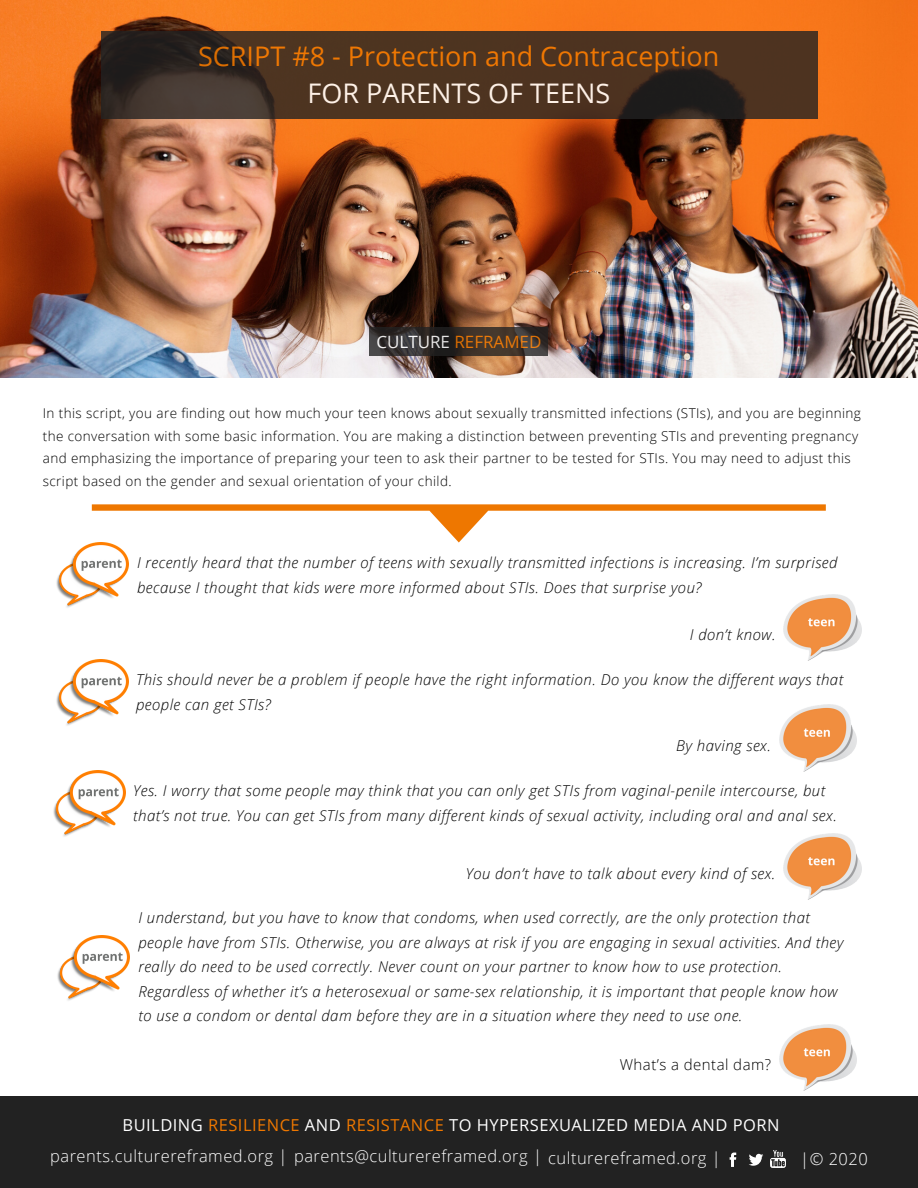
<style>
.page{position:relative;width:918px;height:1188px;background:#fff}
.page>*{position:absolute;margin:0;border:0;box-sizing:border-box;transform-origin:0 0}
.t1{font:27px "Open Sans";color:#e70}
.t2{font:27px "Open Sans";color:#fff}
.t3{font:16.95px "Open Sans";color:#e70}
.t4{font:300 16.5px/31.3px "Open Sans";letter-spacing:.03em;color:#fff}
.t5{font:italic 300 15px/24.5px "Open Sans";letter-spacing:.03em;color:#000}
.t6{font:300 15px "Open Sans";letter-spacing:.03em;color:#000}
.t7{font:300 13.5px/22.8px "Open Sans";letter-spacing:.03em;color:#000}
.s1{color:#fff}
.s2{font-weight:400}
.s3{font-weight:400;color:#e70}
</style>
<div class="page">
<img style="left:0;top:0;width:918px;height:378px">
<svg style="left:101px;top:31px;width:716px;height:88px;background:#443021"></svg>
<svg style="left:370px;top:328px;width:178px;height:28px;background:#37302c"></svg>
<div style="left:0;top:1096px;width:918px;height:92px;background:#222"></div>
<svg style="left:92px;top:504px;width:734px;height:39px"></svg>
<img style="left:784px;top:594px;width:77px;height:66px">
<img style="left:56px;top:542px;width:72px;height:66px">
<img style="left:56px;top:660px;width:72px;height:66px">
<img style="left:779px;top:705px;width:78px;height:66px">
<img style="left:53px;top:771px;width:73px;height:66px">
<img style="left:784px;top:833px;width:77px;height:67px">
<img style="left:57px;top:935px;width:72px;height:66px">
<img style="left:779px;top:1025px;width:78px;height:66px">
<svg style="left:730px;top:1153px;width:6px;height:14px"></svg>
<svg style="left:749px;top:1154px;width:14px;height:12px"></svg>
<img style="left:771px;top:1151px;width:15px;height:17px">
<h1 class="t1" style="left:198px;top:37px;width:523px">SCRIPT #8 - Protection and Contraception</h1>
<h1 class="t2" style="left:308px;top:74px;width:304px">FOR PARENTS OF TEENS</h1>
<p class="t3" style="left:377px;top:330px;width:166px"><span class="s1">CULTURE</span> REFRAMED</p>
<p class="t7" style="left:43px;top:401px;width:820px">In this script, you are finding out how much your teen knows about sexually transmitted infections (STIs), and you are beginning the conversation with some basic information. You are making a distinction between preventing STIs and preventing pregnancy and emphasizing the importance of preparing your teen to ask their partner to be tested for STIs. You may need to adjust this script based on the gender and sexual orientation of your child.</p>
<p class="t5" style="left:137px;top:550px;width:702px">I recently heard that the number of teens with sexually transmitted infections is increasing. I’m surprised because I thought that kids were more informed about STIs. Does that surprise you?</p>
<p class="t5" style="left:690px;top:622px;width:87px">I don’t know.</p>
<p class="t5" style="left:136px;top:667px;width:709px">This should never be a problem if people have the right information. Do you know the different ways that people can get STIs?</p>
<p class="t5" style="left:676px;top:733px;width:96px">By having sex.</p>
<p class="t5" style="left:133px;top:778px;width:705px">Yes. I worry that some people may think that you can only get STIs from vaginal-penile intercourse, but that’s not true. You can get STIs from many different kinds of sexual activity, including oral and anal sex.</p>
<p class="t5" style="left:466px;top:861px;width:311px">You don’t have to talk about every kind of sex.</p>
<p class="t5" style="left:138px;top:905px;width:707px">I understand, but you have to know that condoms, when used correctly, are the only protection that people have from STIs. Otherwise, you are always at risk if you are engaging in sexual activities. And they really do need to be used correctly. Never count on your partner to know how to use protection.<br>Regardless of whether it’s a heterosexual or same-sex relationship, it is important that people know how to use a condom or dental dam before they are in a situation where they need to use one.</p>
<p class="t6" style="left:620px;top:1054px;width:153px">What’s a dental dam?</p>
<p class="t4" style="left:50px;top:1109px;width:731px;text-indent:72px"><span class="s2">BUILDING</span> <span class="s3">RESILIENCE</span> <span class="s2">AND</span> <span class="s3">RESISTANCE</span> <span class="s2">TO HYPERSEXUALIZED MEDIA AND PORN </span>parents.culturereframed.org | parents@culturereframed.org | culturereframed.org |</p>
<p class="t4" style="left:800px;top:1143px;width:69px">|© 2020</p>
</div>
